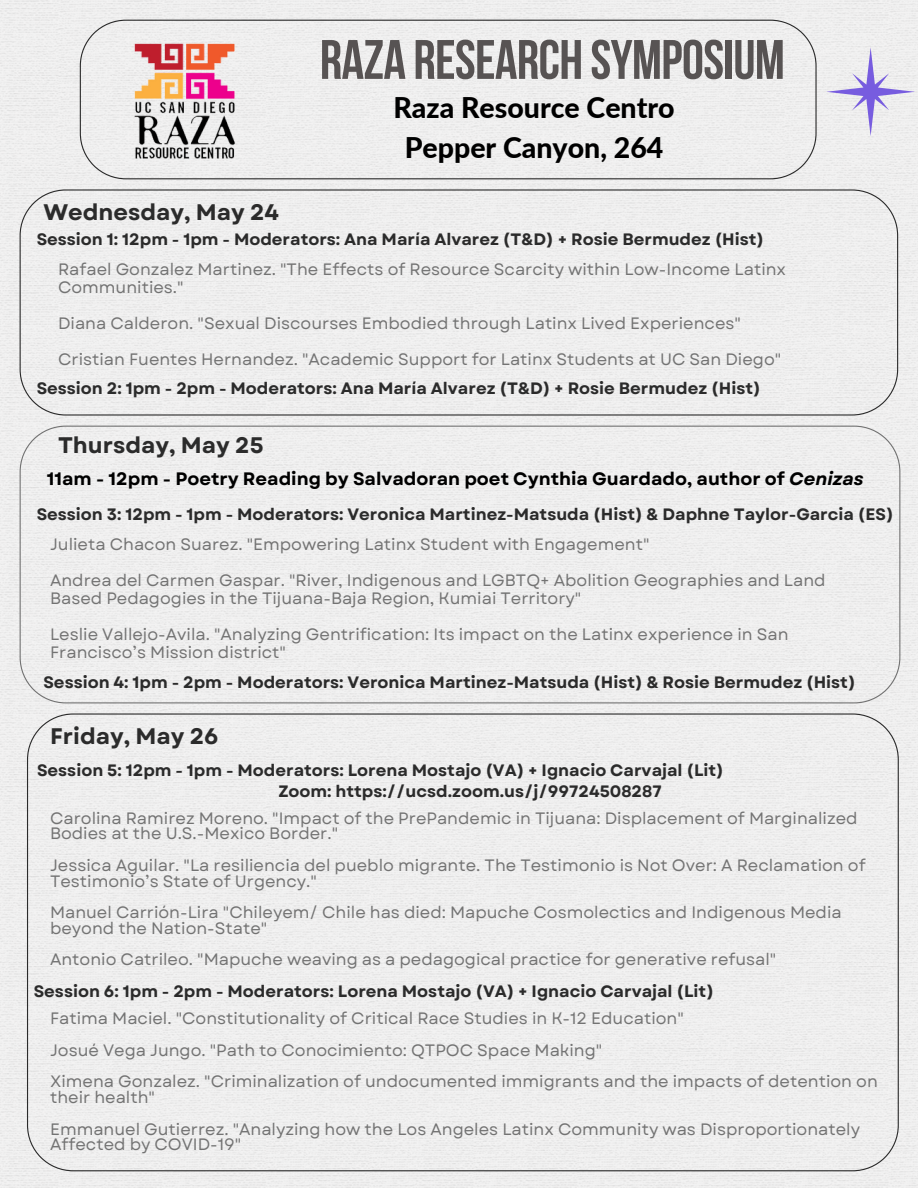
<style>
.page{position:relative;width:918px;height:1188px;background:#fff}
.page>*{position:absolute;margin:0;border:0;box-sizing:border-box;transform-origin:0 0}
.t1{font:700 55.5px "Bebas Neue";letter-spacing:-.01em;color:#575353}
.t2{font:800 28.5px "Lato";color:#000}
.t3{font:700 22.5px "Garet";color:#2b2b2b}
.t4{font:700 18px "Garet";color:#000}
.t5{font:16.5px/15.8px "Garet";color:#737373}
.t6{font:700 16.5px "Garet";color:#2b2b2b}
.s1{font-style:italic}
</style>
<div class="page">
<img style="left:0;top:0;width:918px;height:1188px">
<div style="left:80px;top:20px;width:737px;height:159px;background:#eee"></div>
<svg style="left:826px;top:47px;width:89px;height:89px"></svg>
<div style="left:20px;top:189px;width:878px;height:227px;background:#eee"></div>
<div style="left:27px;top:713px;width:872px;height:458px;background:#eee"></div>
<div style="left:20px;top:426px;width:880px;height:277px;background:#eee"></div>
<img style="left:120px;top:31px;width:130px;height:138px">
<p class="t1" style="left:320px;top:37px;width:467px">RAZA RESEARCH SYMPOSIUM</p>
<p class="t3" style="left:43px;top:196px;width:237px">Wednesday, May 24</p>
<p class="t2" style="left:393px;top:90px;width:283px">Raza Resource Centro</p>
<p class="t2" style="left:405px;top:129px;width:260px">Pepper Canyon, 264</p>
<p class="t6" style="left:37px;top:227px;width:729px">Session 1: 12pm - 1pm - Moderators: Ana María Alvarez (T&amp;D) + Rosie Bermudez (Hist)</p>
<p class="t5" style="left:58px;top:260px;width:730px;line-height:18px">Rafael Gonzalez Martinez. "The Effects of Resource Scarcity within Low-Income Latinx<br>Communities."</p>
<p class="t5" style="left:58px;top:315px;width:684px">Diana Calderon. "Sexual Discourses Embodied through Latinx Lived Experiences"</p>
<p class="t5" style="left:58px;top:351px;width:725px">Cristian Fuentes Hernandez. "Academic Support for Latinx Students at UC San Diego"</p>
<p class="t6" style="left:37px;top:377px;width:726px">Session 2: 1pm - 2pm - Moderators: Ana María Alvarez (T&amp;D) + Rosie Bermudez (Hist)</p>
<p class="t3" style="left:58px;top:429px;width:207px">Thursday, May 25</p>
<p class="t4" style="left:47px;top:466px;width:818px">11am - 12pm - Poetry Reading by Salvadoran poet Cynthia Guardado, author of <span class="s1">Cenizas</span></p>
<p class="t6" style="left:37px;top:503px;width:859px">Session 3: 12pm - 1pm - Moderators: Veronica Martinez-Matsuda (Hist) &amp; Daphne Taylor-Garcia (ES)</p>
<p class="t5" style="left:50px;top:537px;width:601px">Julieta Chacon Suarez. "Empowering Latinx Student with Engagement"</p>
<p class="t5" style="left:50px;top:572px;width:777px;line-height:18px">Andrea del Carmen Gaspar. "River, Indigenous and LGBTQ+ Abolition Geographies and Land<br>Based Pedagogies in the Tijuana-Baja Region, Kumiai Territory"</p>
<p class="t5" style="left:50px;top:626px;width:740px;line-height:18px">Leslie Vallejo-Avila. "Analyzing Gentrification: Its impact on the Latinx experience in San<br>Francisco’s Mission district"</p>
<p class="t6" style="left:43px;top:670px;width:814px">Session 4: 1pm - 2pm - Moderators: Veronica Martinez-Matsuda (Hist) &amp; Rosie Bermudez (Hist)</p>
<p class="t3" style="left:50px;top:720px;width:170px">Friday, May 26</p>
<p class="t6" style="left:37px;top:758px;width:688px">Session 5: 12pm - 1pm - Moderators: Lorena Mostajo (VA) + Ignacio Carvajal (Lit)</p>
<p class="t6" style="left:278px;top:780px;width:385px">Zoom: https://ucsd.zoom.us/j/99724508287</p>
<p class="t5" style="left:50px;top:810px;width:809px">Carolina Ramirez Moreno. "Impact of the PrePandemic in Tijuana: Displacement of Marginalized<br>Bodies at the U.S.-Mexico Border."</p>
<p class="t5" style="left:50px;top:857px;width:817px">Jessica Aguilar. "La resiliencia del pueblo migrante. The Testimonio is Not Over: A Reclamation of<br>Testimonio’s State of Urgency."</p>
<p class="t5" style="left:50px;top:905px;width:793px">Manuel Carrión-Lira "Chileyem/ Chile has died: Mapuche Cosmolectics and Indigenous Media beyond the Nation-State"</p>
<p class="t5" style="left:50px;top:952px;width:728px">Antonio Catrileo. "Mapuche weaving as a pedagogical practice for generative refusal"</p>
<p class="t6" style="left:34px;top:979px;width:682px">Session 6: 1pm - 2pm - Moderators: Lorena Mostajo (VA) + Ignacio Carvajal (Lit)</p>
<p class="t5" style="left:50px;top:1011px;width:635px">Fatima Maciel. "Constitutionality of Critical Race Studies in K-12 Education"</p>
<p class="t5" style="left:50px;top:1042px;width:554px">Josué Vega Jungo. "Path to Conocimiento: QTPOC Space Making"</p>
<p class="t5" style="left:50px;top:1074px;width:829px">Ximena Gonzalez. "Criminalization of undocumented immigrants and the impacts of detention on their health"</p>
<p class="t5" style="left:50px;top:1121px;width:812px">Emmanuel Gutierrez. "Analyzing how the Los Angeles Latinx Community was Disproportionately<br>Affected by COVID-19"</p>
</div>
